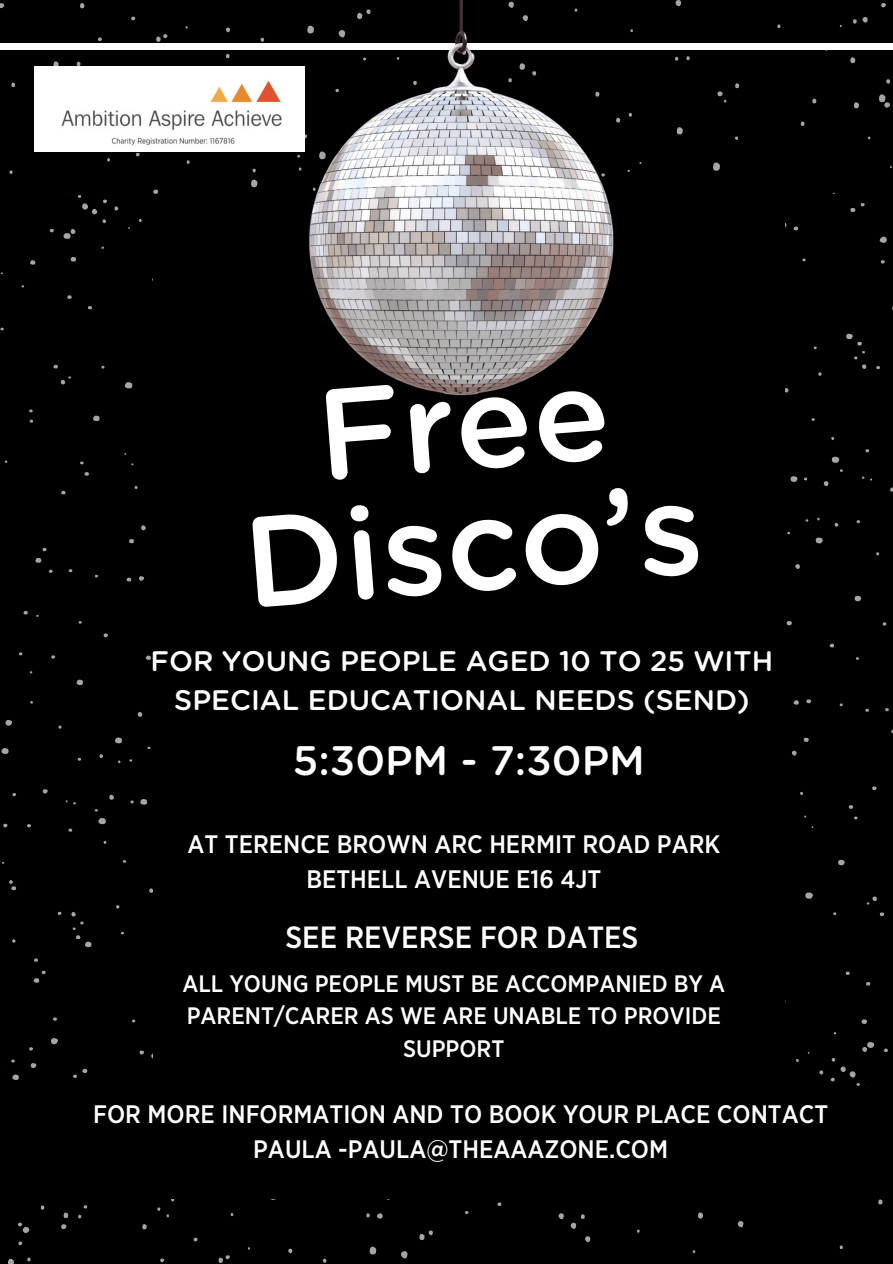
<style>
.page{position:relative;width:893px;height:1264px;background:#fff}
.page>*{position:absolute;margin:0;border:0;box-sizing:border-box;transform-origin:0 0}
.t1{font:500 128.85px/121.5px "Gotham Rounded";color:#fff;text-align:center}
.t2{font:500 41.1px "Gotham Rounded";color:#fff}
.t3{font:500 30.6px "Gotham Narrow";color:#fff}
.t4{font:500 28.2px/39.3px "Gotham Rounded";color:#fff;text-align:center}
.t5{font:500 25.2px/34.8px "Gotham Narrow";color:#fff;text-align:center}
.t6{font:500 23.7px/32.7px "Gotham Narrow";color:#fff;text-align:center}
</style>
<div class="page">
<div style="left:0;top:0;width:892px;height:1263px;background:#000"></div>
<svg style="left:0;top:0;width:892px;height:194px"></svg>
<svg style="left:785px;top:203px;width:107px;height:883px"></svg>
<svg style="left:0;top:195px;width:152px;height:885px"></svg>
<div style="left:0;top:44px;width:892px;height:6px;background:#fff"></div>
<img style="left:274px;top:0;width:359px;height:396px">
<svg style="left:8px;top:1199px;width:875px;height:64px"></svg>
<img style="left:35px;top:66px;width:270px;height:86px">
<p class="t1" style="left:232px;top:386px;width:461px;rotate:-4deg">Free<br>Disco’s</p>
<p class="t4" style="left:150px;top:643px;width:624px">FOR YOUNG PEOPLE AGED 10 TO 25 WITH<br>SPECIAL EDUCATIONAL NEEDS (SEND)</p>
<p class="t2" style="left:293px;top:742px;width:354px">5:30PM - 7:30PM</p>
<p class="t5" style="left:187px;top:828px;width:534px">AT TERENCE BROWN ARC HERMIT ROAD PARK<br>BETHELL AVENUE E16 4JT</p>
<p class="t3" style="left:285px;top:923px;width:354px">SEE REVERSE FOR DATES</p>
<p class="t6" style="left:182px;top:968px;width:544px">ALL YOUNG PEOPLE MUST BE ACCOMPANIED BY A<br>PARENT/CARER AS WE ARE UNABLE TO PROVIDE<br>SUPPORT</p>
<p class="t5" style="left:93px;top:1098px;width:736px">FOR MORE INFORMATION AND TO BOOK YOUR PLACE CONTACT<br>PAULA -PAULA@THEAAAZONE.COM</p>
</div>
